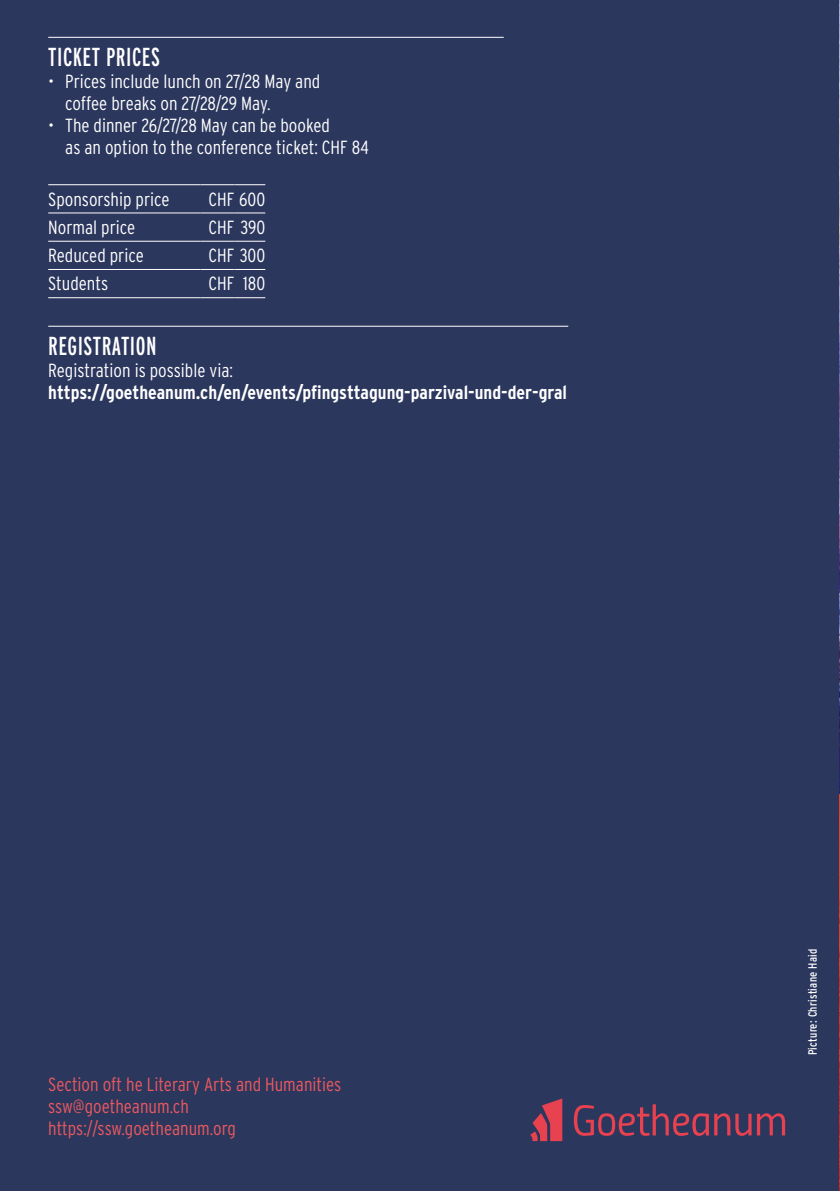
<style>
.page{position:relative;width:840px;height:1191px;background:#fff}
.page>*{position:absolute;margin:0;border:0;box-sizing:border-box;transform-origin:0 0}
.t1{font:26px "Interstate Compressed";letter-spacing:.02em;color:#fff}
.t2{font:300 19px/22px "Interstate Condensed";color:#fff}
.t3{font:300 19px/22px "Interstate Condensed";color:#eb595e}
.t4{font:700 19px "Interstate Condensed";color:#fff}
.t5{font:12px "Interstate Condensed";letter-spacing:.02em;color:#fff}
</style>
<div class="page">
<div style="left:0;top:0;width:839px;height:1191px;background:#2c375e"></div>
<svg style="left:573px;top:1104px;width:211px;height:31px"></svg>
<svg style="left:530px;top:1098px;width:32px;height:43px"></svg>
<hr style="left:48px;top:37px;width:455px;height:1px;background:#fff">
<hr style="left:48px;top:184px;width:152px;height:1px;background:#fff">
<hr style="left:200px;top:184px;width:34px;height:1px;background:#fff">
<hr style="left:234px;top:184px;width:31px;height:1px;background:#fff">
<hr style="left:48px;top:212px;width:152px;height:1px;background:#fff">
<hr style="left:200px;top:212px;width:34px;height:1px;background:#fff">
<hr style="left:234px;top:212px;width:31px;height:1px;background:#fff">
<hr style="left:48px;top:241px;width:152px;height:1px;background:#fff">
<hr style="left:200px;top:241px;width:34px;height:1px;background:#fff">
<hr style="left:234px;top:241px;width:31px;height:1px;background:#fff">
<hr style="left:48px;top:269px;width:152px;height:1px;background:#fff">
<hr style="left:200px;top:269px;width:34px;height:1px;background:#fff">
<hr style="left:234px;top:269px;width:31px;height:1px;background:#fff">
<hr style="left:48px;top:297px;width:152px;height:1px;background:#fff">
<hr style="left:200px;top:297px;width:34px;height:1px;background:#fff">
<hr style="left:234px;top:297px;width:31px;height:1px;background:#fff">
<hr style="left:48px;top:326px;width:520px;height:1px;background:#fff">
<img style="left:839px;top:0;width:1px;height:1191px">
<h1 class="t1" style="left:48px;top:43px;width:113px">TICKET PRICES</h1>
<p class="t2" style="left:65px;top:70px;width:256px;text-indent:-17px">• Prices include lunch on 27/28 May and coffee breaks on 27/28/29 May.</p>
<p class="t2" style="left:65px;top:114px;width:305px;text-indent:-17px">• The dinner 26/27/28 May can be booked<br>as an option to the conference ticket: CHF 84</p>
<p class="t2" style="left:48px;top:188px;width:123px">Sponsorship price</p>
<p class="t2" style="left:208px;top:188px;width:58px">CHF 600</p>
<p class="t2" style="left:48px;top:216px;width:88px">Normal price</p>
<p class="t2" style="left:208px;top:216px;width:58px">CHF 390</p>
<p class="t2" style="left:48px;top:244px;width:97px">Reduced price</p>
<p class="t2" style="left:208px;top:244px;width:58px">CHF 300</p>
<p class="t2" style="left:48px;top:272px;width:61px">Students</p>
<p class="t2" style="left:208px;top:272px;width:58px">CHF 180</p>
<h1 class="t1" style="left:48px;top:331px;width:110px">REGISTRATION</h1>
<p class="t2" style="left:48px;top:359px;width:186px">Registration is possible via:</p>
<p class="t4" style="left:48px;top:382px;width:520px">https://goetheanum.ch/en/events/pfingsttagung-parzival-und-der-gral</p>
<p class="t3" style="left:48px;top:1073px;width:294px">Section oft he Literary Arts and Humanities ssw@goetheanum.ch https://ssw.goetheanum.org</p>
<p class="t5" style="left:805px;top:1055px;width:108px;rotate:-90deg">Picture: Christiane Haid</p>
</div>
